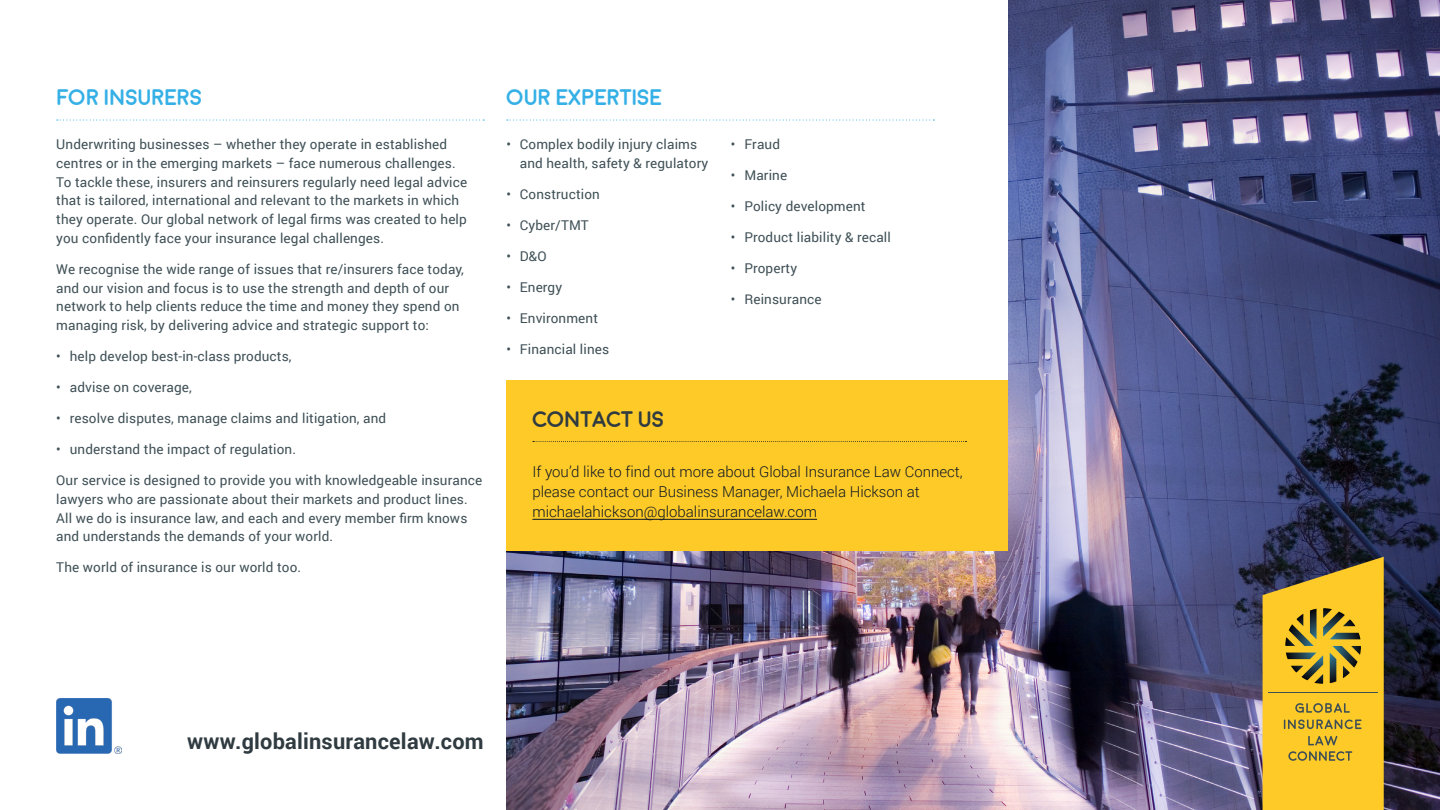
<style>
.page{position:relative;width:1440px;height:810px;background:#fff}
.page>*{position:absolute;margin:0;border:0;box-sizing:border-box;transform-origin:0 0}
.t1{font:700 22.5px "Moon";letter-spacing:-.025em;color:#35b0e6}
.t2{font:700 22.5px "Moon";letter-spacing:-.025em;color:#2f3b40}
.t3{font:700 21.75px "Roboto";letter-spacing:.01em;color:#2f3b40}
.t4{font:300 15px/20.2px "Roboto";color:#0e1724}
.t5{font:13.5px/18.8px "Roboto";letter-spacing:.01em;color:#3f5056}
</style>
<div class="page">
<img style="left:506px;top:0;width:934px;height:810px">
<div style="left:506px;top:377px;width:502px;height:174px;background:#feca27"></div>
<hr style="left:532px;top:519px;width:285px;height:1px;background:#0e1724">
<svg style="left:533px;top:441px;width:434px;height:1px"></svg>
<svg style="left:57px;top:119px;width:427px;height:2px"></svg>
<svg style="left:1263px;top:557px;width:121px;height:253px;background:#dab12b"></svg>
<img style="left:56px;top:698px;width:65px;height:55px">
<div style="left:495px;top:0;width:513px;height:380px;background:#fff"></div>
<svg style="left:507px;top:119px;width:427px;height:2px"></svg>
<h1 class="t1" style="left:56px;top:87px;width:148px">FOR INSURERS</h1>
<p class="t5" style="left:56px;top:134px;width:412px">Underwriting businesses – whether they operate in established centres or in the emerging markets – face numerous challenges.<br>To tackle these, insurers and reinsurers regularly need legal advice that is tailored, international and relevant to the markets in which they operate. Our global network of legal firms was created to help you confidently face your insurance legal challenges.</p>
<p class="t5" style="left:56px;top:259px;width:409px">We recognise the wide range of issues that re/insurers face today, and our vision and focus is to use the strength and depth of our network to help clients reduce the time and money they spend on managing risk, by delivering advice and strategic support to:</p>
<p class="t5" style="left:56px;top:346px;width:237px">• help develop best-in-class products,</p>
<p class="t5" style="left:56px;top:377px;width:137px">• advise on coverage,</p>
<p class="t5" style="left:56px;top:408px;width:331px">• resolve disputes, manage claims and litigation, and</p>
<p class="t5" style="left:56px;top:439px;width:241px">• understand the impact of regulation.</p>
<p class="t5" style="left:56px;top:470px;width:427px">Our service is designed to provide you with knowledgeable insurance lawyers who are passionate about their markets and product lines.<br>All we do is insurance law, and each and every member firm knows and understands the demands of your world.</p>
<p class="t5" style="left:56px;top:558px;width:246px">The world of insurance is our world too.</p>
<h1 class="t1" style="left:507px;top:87px;width:157px">OUR EXPERTISE</h1>
<p class="t5" style="left:520px;top:134px;width:190px;text-indent:-14px">• Complex bodily injury claims and health, safety &amp; regulatory</p>
<p class="t5" style="left:506px;top:184px;width:95px">• Construction</p>
<p class="t5" style="left:506px;top:215px;width:84px">• Cyber/TMT</p>
<p class="t5" style="left:506px;top:246px;width:42px">• D&amp;O</p>
<p class="t5" style="left:506px;top:277px;width:57px">• Energy</p>
<p class="t5" style="left:506px;top:308px;width:93px">• Environment</p>
<p class="t5" style="left:506px;top:339px;width:104px">• Financial lines</p>
<h1 class="t2" style="left:532px;top:408px;width:134px">CONTACT US</h1>
<p class="t5" style="left:731px;top:134px;width:51px">• Fraud</p>
<p class="t5" style="left:731px;top:165px;width:58px">• Marine</p>
<p class="t5" style="left:731px;top:196px;width:136px">• Policy development</p>
<p class="t5" style="left:731px;top:227px;width:161px">• Product liability &amp; recall</p>
<p class="t5" style="left:731px;top:258px;width:68px">• Property</p>
<p class="t5" style="left:731px;top:289px;width:92px">• Reinsurance</p>
<p class="t4" style="left:532px;top:461px;width:432px">If you’d like to find out more about Global Insurance Law Connect, please contact our Business Manager, Michaela Hickson at michaelahickson@globalinsurancelaw.com</p>
<h2 class="t3" style="left:187px;top:726px;width:298px">www.globalinsurancelaw.com</h2>
</div>
